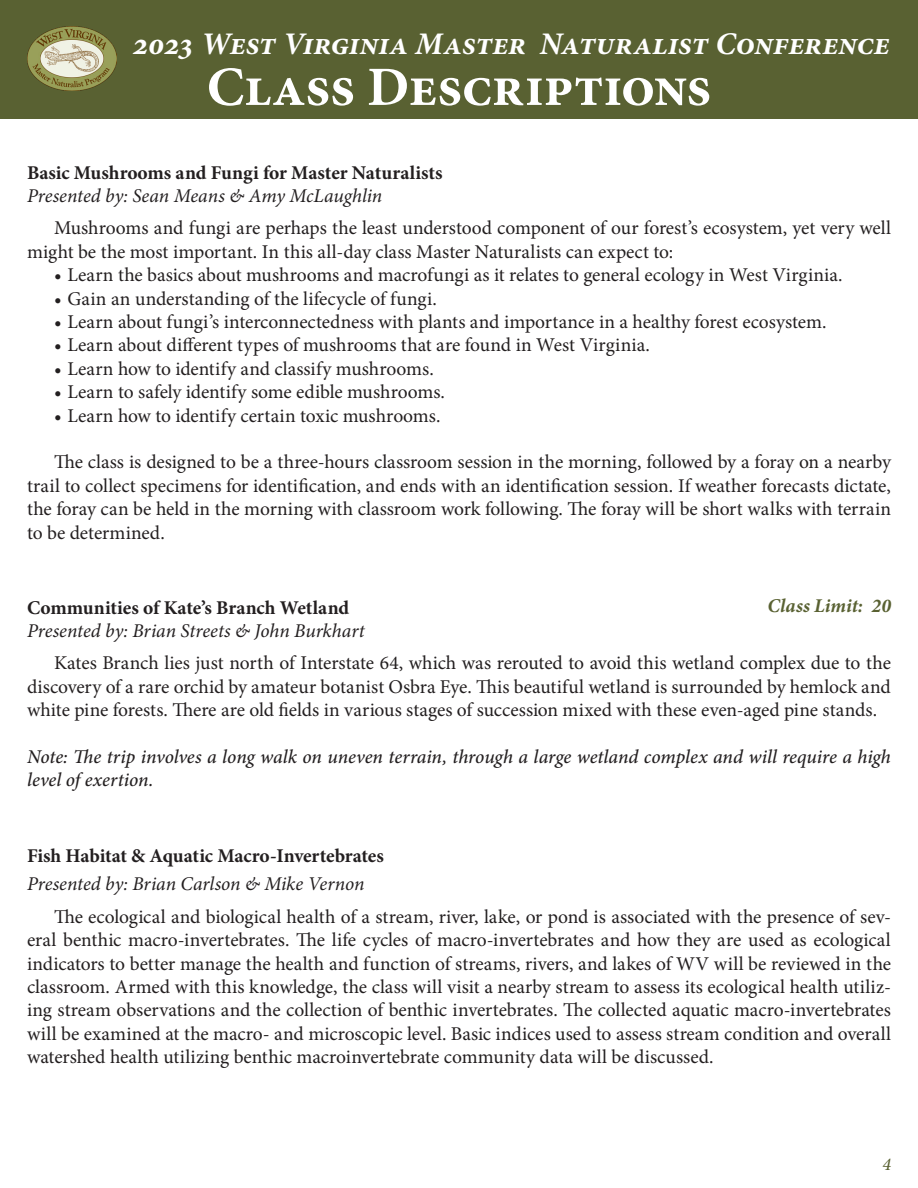
<style>
.page{position:relative;width:918px;height:1188px;background:#fff}
.page>*{position:absolute;margin:0;border:0;box-sizing:border-box;transform-origin:0 0}
.t1{font:700 55.5px "Minion Pro";letter-spacing:-.01em;color:#fff}
.t2{font:italic 700 31.5px "Minion Pro";letter-spacing:-.01em;color:#fff}
.t3{font:19.5px/23.4px "Minion Pro";color:#231f20;text-align:justify}
.t4{font:700 19.5px "Minion Pro";letter-spacing:-.015em;color:#231f20}
.t5{font:italic 500 19.5px/23.4px "Minion Pro";letter-spacing:-.005em;color:#231f20}
.t6{font:italic 19.5px "Minion Pro";letter-spacing:-.005em;color:#231f20}
.t7{font:italic 700 19.5px "Minion Pro";color:#596132}
.t8{font:italic 500 18px "Minion Pro";color:#596132}
</style>
<div class="page">
<div style="left:0;top:0;width:918px;height:119px;background:#596132"></div>
<img style="left:27px;top:27px;width:90px;height:64px">
<p class="t2" style="left:133px;top:22px;width:759px">2023 West Virginia Master Naturalist Conference</p>
<p class="t1" style="left:207px;top:48px;width:506px">Class Descriptions</p>
<p class="t4" style="left:27px;top:159px;width:417px">Basic Mushrooms and Fungi for Master Naturalists</p>
<p class="t3" style="left:27px;top:216px;width:866px;text-indent:27px">Mushrooms and fungi are perhaps the least understood component of our forest’s ecosystem, yet very well might be the most important. In this all-day class Master Naturalists can expect to:</p>
<p class="t3" style="left:54px;top:263px;width:790px">• Learn the basics about mushrooms and macrofungi as it relates to general ecology in West Virginia.</p>
<p class="t3" style="left:54px;top:287px;width:384px">• Gain an understanding of the lifecycle of fungi.</p>
<p class="t3" style="left:54px;top:310px;width:774px">• Learn about fungi’s interconnectedness with plants and importance in a healthy forest ecosystem.</p>
<p class="t3" style="left:54px;top:333px;width:597px">• Learn about different types of mushrooms that are found in West Virginia.</p>
<p class="t3" style="left:54px;top:357px;width:381px">• Learn how to identify and classify mushrooms.</p>
<p class="t3" style="left:54px;top:380px;width:393px">• Learn to safely identify some edible mushrooms.</p>
<p class="t3" style="left:54px;top:404px;width:388px">• Learn how to identify certain toxic mushrooms.</p>
<p class="t3" style="left:27px;top:450px;width:866px;text-indent:27px">The class is designed to be a three-hours classroom session in the morning, followed by a foray on a nearby trail to collect specimens for identification, and ends with an identification session. If weather forecasts dictate, the foray can be held in the morning with classroom work following. The foray will be short walks with terrain to be determined.</p>
<p class="t6" style="left:27px;top:182px;width:357px">Presented by: Sean Means &amp; Amy McLaughlin</p>
<p class="t4" style="left:27px;top:594px;width:324px">Communities of Kate’s Branch Wetland</p>
<p class="t6" style="left:27px;top:617px;width:340px">Presented by: Brian Streets &amp; John Burkhart</p>
<p class="t7" style="left:767px;top:592px;width:125px">Class Limit: 20</p>
<p class="t3" style="left:27px;top:651px;width:865px;text-indent:27px">Kates Branch lies just north of Interstate 64, which was rerouted to avoid this wetland complex due to the discovery of a rare orchid by amateur botanist Osbra Eye. This beautiful wetland is surrounded by hemlock and white pine forests. There are old fields in various stages of succession mixed with these even-aged pine stands.</p>
<p class="t5" style="left:27px;top:745px;width:866px">Note: The trip involves a long walk on uneven terrain, through a large wetland complex and will require a high level of exertion.</p>
<p class="t4" style="left:27px;top:842px;width:359px">Fish Habitat &amp; Aquatic Macro-Invertebrates</p>
<p class="t6" style="left:27px;top:871px;width:339px">Presented by: Brian Carlson &amp; Mike Vernon</p>
<p class="t3" style="left:27px;top:905px;width:866px;text-indent:27px">The ecological and biological health of a stream, river, lake, or pond is associated with the presence of sev&shy;eral benthic macro-invertebrates. The life cycles of macro-invertebrates and how they are used as ecological indicators to better manage the health and function of streams, rivers, and lakes of WV will be reviewed in the classroom. Armed with this knowledge, the class will visit a nearby stream to assess its ecological health utiliz&shy;ing stream observations and the collection of benthic invertebrates. The collected aquatic macro-invertebrates will be examined at the macro- and microscopic level. Basic indices used to assess stream condition and overall watershed health utilizing benthic macroinvertebrate community data will be discussed.</p>
<p class="t8" style="left:882px;top:1152px;width:10px">4</p>
</div>
